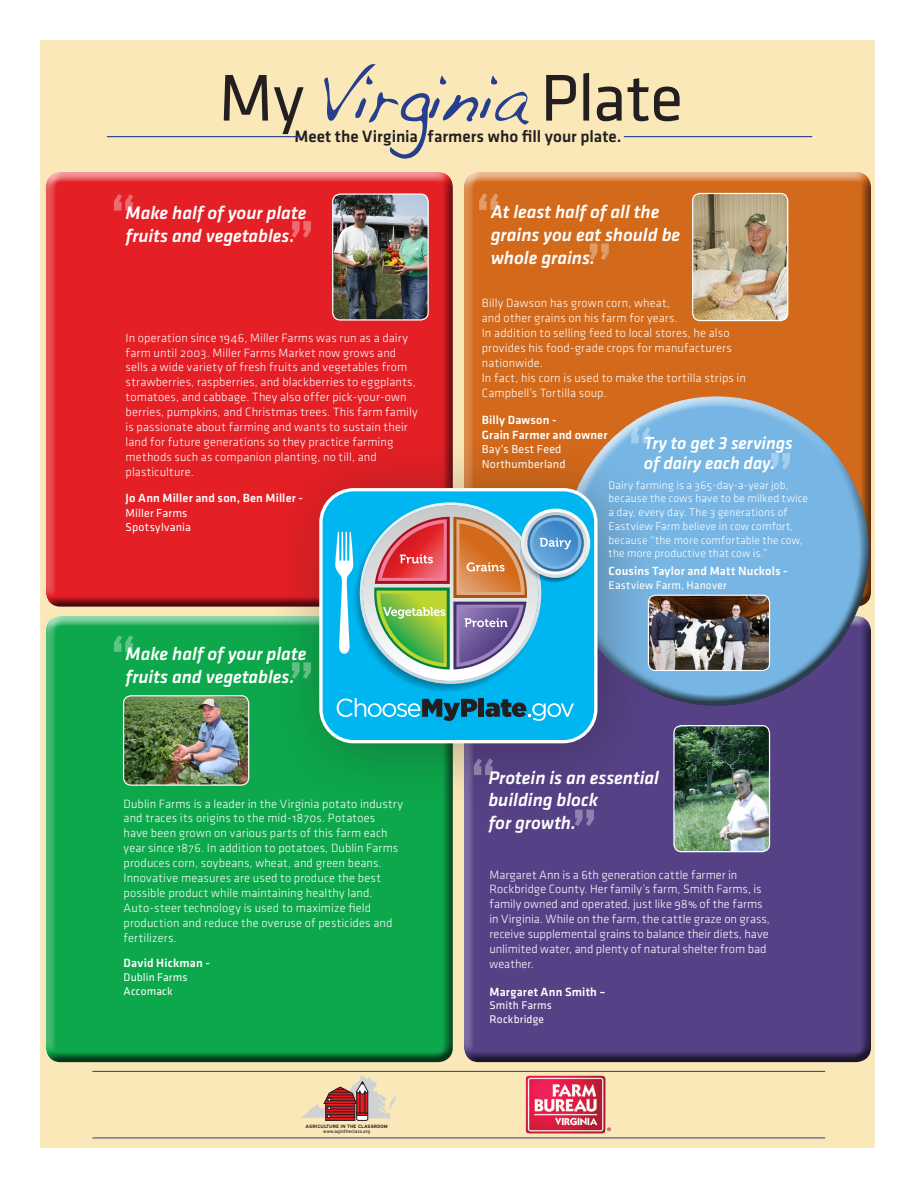
<style>
.page{position:relative;width:918px;height:1188px;background:#fff}
.page>*{position:absolute;margin:0;border:0;box-sizing:border-box;transform-origin:0 0}
.t1{font:68.4px "Klavika";letter-spacing:-.01em;color:#231f20}
.t2{font:italic 500 18.9px/22.6px "Klavika";letter-spacing:-.005em;color:#fff}
.t3{font:italic 500 18.15px "Klavika";letter-spacing:-.005em;color:#fff}
.Paragraph_Style_2{font:500 17.1px "Klavika";color:#231f20}
.Paragraph_Style_1{font:12.45px/14.9px "Klavika Light OSF";letter-spacing:.01em;color:#fff}
.Paragraph_Style_2-2{font:500 12.3px "Klavika";letter-spacing:.01em;color:#fff}
.Paragraph_Style_2-3{font:11.85px "Klavika Regular OSF";letter-spacing:.015em;color:#fff}
.Paragraph_Style_1-2{font:11.55px/13.8px "Klavika Light OSF";letter-spacing:.015em;color:#fff}
.Paragraph_Style_2-4{font:11.55px "Klavika Regular OSF";letter-spacing:.01em;color:#fff}
.Paragraph_Style_1-3{font:11.55px "Klavika Regular OSF";letter-spacing:.01em;color:#fff}
.t4{font:700 4.8px/5.7px "Interstate";color:#231f20;text-align:center}
.s1{font-family:"Handwriting Dakota";color:#253f8e}
.s2{font-weight:400}
</style>
<div class="page">
<div style="left:40px;top:40px;width:835px;height:1108px;background:#fbe8b9"></div>
<div style="left:462px;top:618px;width:410px;height:445px;background:#231f20;opacity:.75"></div>
<div style="left:462px;top:174px;width:410px;height:434px;background:#231f20;opacity:.75"></div>
<div style="left:562px;top:396px;width:292px;height:234px;background:#fff;opacity:.75"></div>
<div style="left:570px;top:445px;width:300px;height:261px;background:#231f20;opacity:.75"></div>
<div style="left:44px;top:174px;width:410px;height:434px;background:#231f20;opacity:.75"></div>
<div style="left:44px;top:618px;width:410px;height:444px;background:#231f20;opacity:.75"></div>
<img style="left:333px;top:194px;width:95px;height:126px">
<div style="left:332px;top:193px;width:97px;height:128px;border:1px solid #fff;border-radius:8px"></div>
<svg style="left:114px;top:194px;width:19px;height:17px"></svg>
<svg style="left:292px;top:221px;width:19px;height:17px"></svg>
<svg style="left:479px;top:193px;width:19px;height:17px"></svg>
<svg style="left:589px;top:244px;width:20px;height:16px"></svg>
<svg style="left:390px;top:93px;width:40px;height:66px"></svg>
<img style="left:693px;top:193px;width:95px;height:128px">
<div style="left:692px;top:193px;width:96px;height:128px;border:1px solid #fff;border-radius:7px"></div>
<div style="left:265px;top:434px;width:400px;height:377px;background:#231f20;opacity:.35"></div>
<svg style="left:319px;top:488px;width:279px;height:255px;background:#37bde9"></svg>
<svg style="left:337px;top:698px;width:140px;height:23px;background:#289fc6"></svg>
<div style="left:478px;top:698px;width:6px;height:19px;background:#231f20"></div>
<svg style="left:485px;top:699px;width:89px;height:22px;background:#259bc1"></svg>
<svg style="left:335px;top:502px;width:253px;height:190px;background:#73a9b4"></svg>
<svg style="left:771px;top:453px;width:19px;height:16px"></svg>
<svg style="left:631px;top:427px;width:20px;height:16px"></svg>
<svg style="left:114px;top:635px;width:19px;height:17px"></svg>
<svg style="left:292px;top:662px;width:19px;height:17px"></svg>
<img style="left:124px;top:696px;width:125px;height:89px">
<div style="left:123px;top:695px;width:126px;height:91px;border:1px solid #fff;border-radius:8px"></div>
<img style="left:674px;top:726px;width:96px;height:126px">
<div style="left:673px;top:725px;width:97px;height:127px;border:1px solid #fff;border-radius:8px"></div>
<svg style="left:474px;top:759px;width:19px;height:16px"></svg>
<svg style="left:575px;top:810px;width:19px;height:16px"></svg>
<hr style="left:107px;top:136px;width:194px;height:1px;background:#253f8e">
<hr style="left:624px;top:136px;width:188px;height:1px;background:#253f8e">
<hr style="left:92px;top:1071px;width:733px;height:1px;background:#253f8e">
<hr style="left:92px;top:1138px;width:733px;height:1px;background:#253f8e">
<svg style="left:302px;top:1075px;width:95px;height:46px"></svg>
<img style="left:520px;top:1056px;width:96px;height:92px">
<p class="t1" style="left:219px;top:63px;width:466px">My <span class="s1">Vir inia</span> Plate</p>
<p class="Paragraph_Style_2" style="left:295px;top:127px;width:329px">Meet the Virginia farmers who fill your plate.</p>
<p class="t2" style="left:126px;top:202px;width:182px">Make half of your plate</p>
<p class="t2" style="left:126px;top:224px;width:170px">fruits and vegetables.</p>
<p class="Paragraph_Style_1" style="left:126px;top:330px;width:294px">In operation since 1946, Miller Farms was run as a dairy farm until 2003. Miller Farms Market now grows and sells a wide variety of fresh fruits and vegetables from strawberries, raspberries, and blackberries to eggplants, tomatoes, and cabbage. They also offer pick-your-own berries, pumpkins, and Christmas trees. This farm family is passionate about farming and wants to sustain their land for future generations so they practice farming methods such as companion planting, no till, and plasticulture.</p>
<p class="Paragraph_Style_2-2" style="left:126px;top:492px;width:179px">Jo Ann Miller and son, Ben Miller -</p>
<p class="Paragraph_Style_2-3" style="left:126px;top:507px;width:63px">Miller Farms</p>
<p class="Paragraph_Style_2-3" style="left:126px;top:521px;width:67px">Spotsylvania</p>
<p class="t2" style="left:126px;top:643px;width:182px">Make half of your plate</p>
<p class="t2" style="left:126px;top:665px;width:170px">fruits and vegetables.</p>
<p class="Paragraph_Style_1" style="left:124px;top:796px;width:281px">Dublin Farms is a leader in the Virginia potato industry and traces its origins to the mid-1870s. Potatoes<br>have been grown on various parts of this farm each year since 1876. In addition to potatoes, Dublin Farms produces corn, soybeans, wheat, and green beans.<br>Innovative measures are used to produce the best possible product while maintaining healthy land.<br>Auto-steer technology is used to maximize field production and reduce the overuse of pesticides and fertilizers.</p>
<p class="Paragraph_Style_2-2" style="left:124px;top:957px;width:88px">David Hickman -</p>
<p class="Paragraph_Style_2-4" style="left:124px;top:971px;width:65px">Dublin Farms</p>
<p class="Paragraph_Style_2-4" style="left:124px;top:985px;width:51px">Accomack</p>
<p class="t4" style="left:306px;top:1123px;width:84px">AGRICULTURE IN THE CLASSROOM <span class="s2">www.agintheclass.org</span></p>
<p class="t2" style="left:491px;top:201px;width:191px">At least half of all the grains you eat should be whole grains.</p>
<p class="Paragraph_Style_1" style="left:482px;top:296px;width:190px">Billy Dawson has grown corn, wheat,</p>
<p class="Paragraph_Style_1" style="left:482px;top:311px;width:197px">and other grains on his farm for years.</p>
<p class="Paragraph_Style_1" style="left:482px;top:325px;width:251px">In addition to selling feed to local stores, he also provides his food-grade crops for manufacturers nationwide.</p>
<p class="Paragraph_Style_1" style="left:482px;top:370px;width:266px">In fact, his corn is used to make the tortilla strips in<br>Campbell’s Tortilla soup.</p>
<p class="Paragraph_Style_2-2" style="left:482px;top:413px;width:76px">Billy Dawson -</p>
<p class="Paragraph_Style_2-2" style="left:482px;top:428px;width:127px">Grain Farmer and owner</p>
<p class="Paragraph_Style_2-3" style="left:482px;top:443px;width:81px">Bay’s Best Feed</p>
<p class="Paragraph_Style_2-3" style="left:482px;top:457px;width:85px">Northumberland</p>
<p class="t3" style="left:644px;top:434px;width:150px">Try to get 3 servings</p>
<p class="t3" style="left:644px;top:453px;width:133px">of dairy each day.</p>
<p class="Paragraph_Style_1-2" style="left:609px;top:478px;width:201px">Dairy farming is a 365-day-a-year job, because the cows have to be milked twice a day, every day. The 3 generations of Eastview Farm believe in cow comfort, because “the more comfortable the cow, the more productive that cow is.”</p>
<p class="Paragraph_Style_2-2" style="left:609px;top:564px;width:181px">Cousins Taylor and Matt Nuckols -</p>
<p class="Paragraph_Style_2-4" style="left:609px;top:579px;width:120px">Eastview Farm, Hanover</p>
<p class="t2" style="left:488px;top:766px;width:172px">Protein is an essential building block</p>
<p class="t2" style="left:488px;top:811px;width:89px">for growth.</p>
<p class="Paragraph_Style_1" style="left:490px;top:867px;width:282px">Margaret Ann is a 6th generation cattle farmer in Rockbridge County. Her family’s farm, Smith Farms, is family owned and operated, just like 98% of the farms in Virginia. While on the farm, the cattle graze on grass, receive supplemental grains to balance their diets, have unlimited water, and plenty of natural shelter from bad weather.</p>
<p class="Paragraph_Style_2-2" style="left:490px;top:985px;width:118px">Margaret Ann Smith –</p>
<p class="Paragraph_Style_1-3" style="left:490px;top:1000px;width:64px">Smith Farms</p>
<p class="Paragraph_Style_1-3" style="left:490px;top:1013px;width:56px">Rockbridge</p>
</div>
